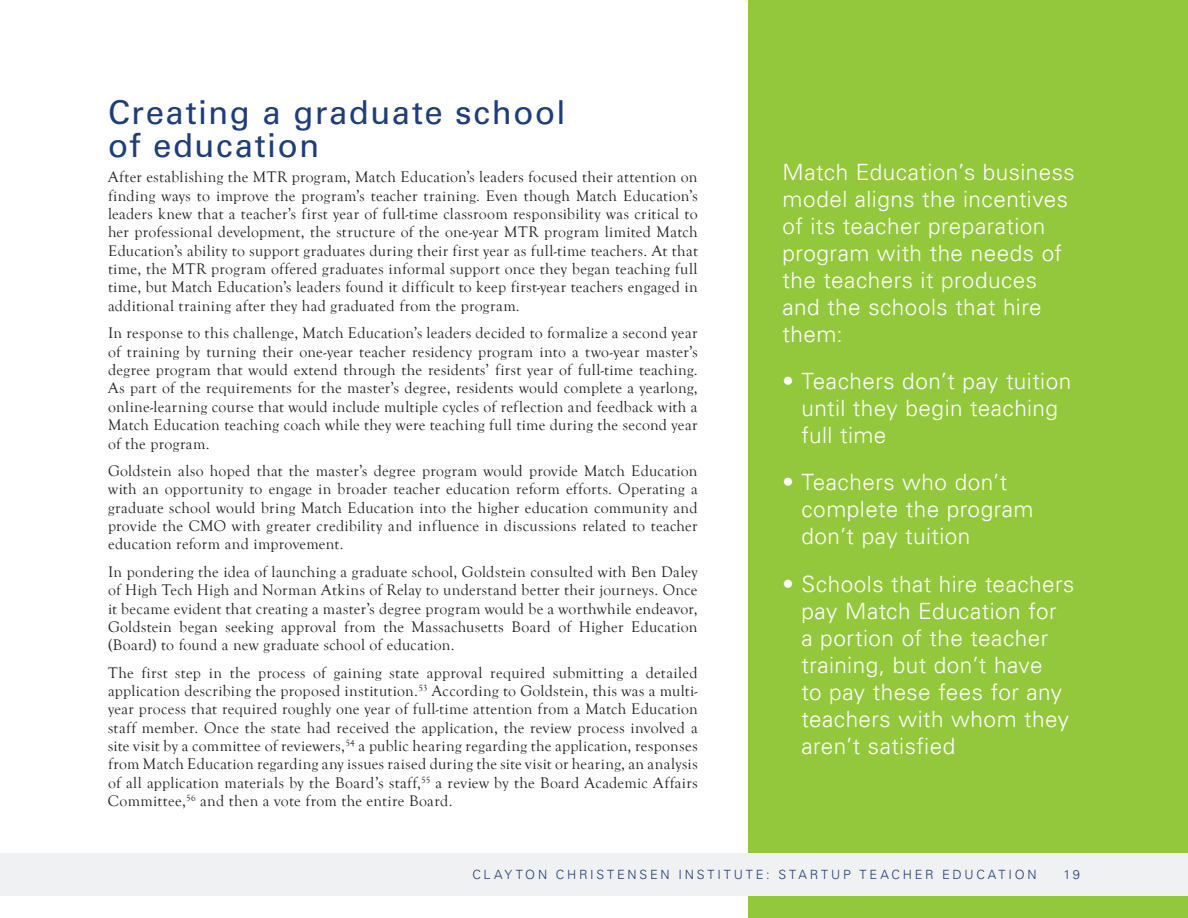
<style>
.page{position:relative;width:1188px;height:918px;background:#fff}
.page>*{position:absolute;margin:0;border:0;box-sizing:border-box;transform-origin:0 0}
.t1{font:33px/33px "Univers LT Std";letter-spacing:.045em;color:#1e3d7b}
.t2{font:300 22.5px/27px "Univers LT";letter-spacing:.02em;color:#fff}
.t3{font:15.75px/18.5px "Goudy Old Style T";letter-spacing:.025em;color:#231f20;text-align:justify}
.t4{font:300 12.75px "Univers LT";letter-spacing:.215em;color:#1e3d7b}
</style>
<div class="page">
<div style="left:749px;top:0;width:439px;height:918px;background:#94c83c"></div>
<div style="left:0;top:853px;width:1188px;height:43px;background:#f0f1f2"></div>
<h1 class="t1" style="left:108px;top:96px;width:459px">Creating a graduate school of education</h1>
<p class="t3" style="left:108px;top:168px;width:591px">After establishing the MTR program, Match Education’s leaders focused their attention on finding ways to improve the program’s teacher training. Even though Match Education’s leaders knew that a teacher’s first year of full-time classroom responsibility was critical to her professional development, the structure of the one-year MTR program limited Match Education’s ability to support graduates during their first year as full-time teachers. At that time, the MTR program offered graduates informal support once they began teaching full time, but Match Education’s leaders found it difficult to keep first-year teachers engaged in additional training after they had graduated from the program.</p>
<p class="t3" style="left:108px;top:324px;width:591px">In response to this challenge, Match Education’s leaders decided to formalize a second year of training by turning their one-year teacher residency program into a two-year master’s degree program that would extend through the residents’ first year of full-time teaching.<br>As part of the requirements for the master’s degree, residents would complete a yearlong, online-learning course that would include multiple cycles of reflection and feedback with a Match Education teaching coach while they were teaching full time during the second year of the program.</p>
<p class="t3" style="left:108px;top:462px;width:591px">Goldstein also hoped that the master’s degree program would provide Match Education with an opportunity to engage in broader teacher education reform efforts. Operating a graduate school would bring Match Education into the higher education community and provide the CMO with greater credibility and influence in discussions related to teacher education reform and improvement.</p>
<p class="t3" style="left:108px;top:563px;width:591px">In pondering the idea of launching a graduate school, Goldstein consulted with Ben Daley of High Tech High and Norman Atkins of Relay to understand better their journeys. Once it became evident that creating a master’s degree program would be a worthwhile endeavor, Goldstein began seeking approval from the Massachusetts Board of Higher Education (Board) to found a new graduate school of education.</p>
<p class="t3" style="left:108px;top:664px;width:591px">The first step in the process of gaining state approval required submitting a detailed application describing the proposed institution.<sup>53</sup> According to Goldstein, this was a multi&shy;year process that required roughly one year of full-time attention from a Match Education staff member. Once the state had received the application, the review process involved a site visit by a committee of reviewers,<sup>54</sup> a public hearing regarding the application, responses from Match Education regarding any issues raised during the site visit or hearing, an analysis of all application materials by the Board’s staff,<sup>55</sup> a review by the Board Academic Affairs Committee,<sup>56</sup> and then a vote from the entire Board.</p>
<h2 class="t2" style="left:783px;top:158px;width:294px">Match Education’s business model aligns the incentives of its teacher preparation program with the needs of the teachers it produces and the schools that hire them:</h2>
<h2 class="t2" style="left:801px;top:368px;width:271px;text-indent:-19px">• Teachers don’t pay tuition until they begin teaching full time</h2>
<h2 class="t2" style="left:801px;top:469px;width:234px;text-indent:-19px">• Teachers who don’t complete the program don’t pay tuition</h2>
<h2 class="t2" style="left:801px;top:570px;width:274px;text-indent:-19px">• Schools that hire teachers pay Match Education for<br>a portion of the teacher training, but don’t have<br>to pay these fees for any teachers with whom they aren’t satisfied</h2>
<p class="t4" style="left:472px;top:866px;width:566px">CLAYTON CHRISTENSEN INSTITUTE: STARTUP TEACHER EDUCATION</p>
<p class="t4" style="left:1064px;top:866px;width:18px">19</p>
</div>
